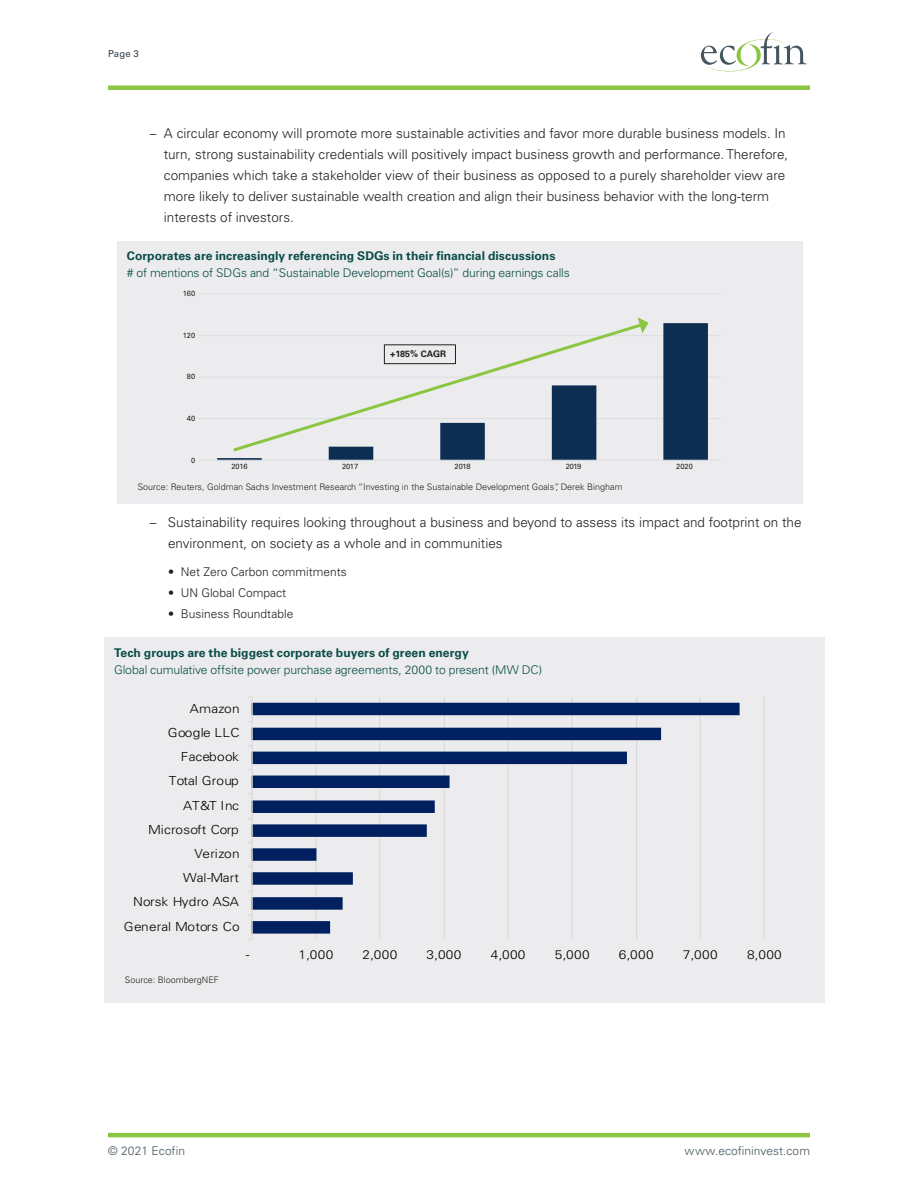
<style>
.page{position:relative;width:918px;height:1188px;background:#fff}
.page>*{position:absolute;margin:0;border:0;box-sizing:border-box;transform-origin:0 0}
.t1{font:300 13.5px/21px "Univers LT Std";color:#231f20}
.t2{font:300 12.45px "Univers LT Std";color:#000;scale:1.09 1}
.t3{font:300 12.45px "Univers LT Std";letter-spacing:.025em;color:#000;scale:1.09 1}
.SUB_1{font:300 12px "Univers LT Std";letter-spacing:-.01em;color:#0a4d47}
.SUB_1-2{font:700 12px "Univers LT Std";color:#0a4d47}
.t4{font:300 12px "Univers LT Std";color:#231f20}
.t5{font:300 12px "Univers LT Std";letter-spacing:.005em;color:#45555f}
.t6{font:9.6px "Univers LT Std";color:#313e48}
.t7{font:300 9px "Univers LT Std";color:#231f20}
.t8{font:700 9px "Univers LT Std";color:#231f20}
.t9{font:7.5px "Univers LT Std";color:#231f20}
</style>
<div class="page">
<div style="left:108px;top:85px;width:702px;height:5px;background:#8bc642"></div>
<hr style="left:108px;top:1133px;width:702px;height:4px;background:#8bc642">
<svg style="left:701px;top:32px;width:106px;height:40px"></svg>
<div style="left:105px;top:638px;width:720px;height:365px;background:#ececee"></div>
<hr style="left:315px;top:697px;width:1px;height:242px;background:#d9d9d9">
<hr style="left:379px;top:697px;width:1px;height:242px;background:#d9d9d9">
<hr style="left:444px;top:697px;width:1px;height:242px;background:#d9d9d9">
<hr style="left:508px;top:697px;width:1px;height:242px;background:#d9d9d9">
<hr style="left:571px;top:697px;width:1px;height:242px;background:#d9d9d9">
<hr style="left:636px;top:697px;width:1px;height:242px;background:#d9d9d9">
<hr style="left:700px;top:697px;width:1px;height:242px;background:#d9d9d9">
<hr style="left:763px;top:697px;width:2px;height:242px;background:#d9d9d9">
<svg style="left:253px;top:703px;width:487px;height:231px"></svg>
<hr style="left:252px;top:697px;width:1px;height:242px;background:#d9d9d9">
<div style="left:118px;top:241px;width:685px;height:262px;background:#ececee"></div>
<hr style="left:198px;top:418px;width:523px;height:1px;background:#dcdddf">
<hr style="left:198px;top:377px;width:523px;height:1px;background:#dcdddf">
<hr style="left:198px;top:335px;width:523px;height:1px;background:#dcdddf">
<hr style="left:198px;top:294px;width:523px;height:1px;background:#dcdddf">
<svg style="left:217px;top:323px;width:491px;height:137px"></svg>
<hr style="left:198px;top:460px;width:523px;height:1px;background:#dcdddf">
<svg style="left:230px;top:323px;width:416px;height:131px"></svg>
<svg style="left:638px;top:317px;width:10px;height:16px"></svg>
<p class="t6" style="left:108px;top:48px;width:32px">Page 3</p>
<p class="t1" style="left:164px;top:122px;width:626px;text-indent:-14px">– A circular economy will promote more sustainable activities and favor more durable business models. In turn, strong sustainability credentials will positively impact business growth and performance. Therefore, companies which take a stakeholder view of their business as opposed to a purely shareholder view are more likely to deliver sustainable wealth creation and align their business behavior with the long-term interests of investors.</p>
<p class="SUB_1-2" style="left:127px;top:249px;width:430px">Corporates are increasingly referencing SDGs in their financial discussions</p>
<p class="SUB_1" style="left:127px;top:266px;width:444px"># of mentions of SDGs and “Sustainable Development Goal(s)” during earnings calls</p>
<p class="t9" style="left:183px;top:289px;width:14px">160</p>
<p class="t9" style="left:183px;top:331px;width:14px">120</p>
<p class="t9" style="left:187px;top:371px;width:10px">80</p>
<p class="t9" style="left:187px;top:414px;width:10px">40</p>
<p class="t9" style="left:191px;top:456px;width:6px">0</p>
<p class="t8" style="left:390px;top:349px;width:57px">+185% CAGR</p>
<p class="t9" style="left:231px;top:462px;width:18px">2016</p>
<p class="t9" style="left:342px;top:462px;width:18px">2017</p>
<p class="t9" style="left:455px;top:462px;width:18px">2018</p>
<p class="t9" style="left:566px;top:462px;width:17px">2019</p>
<p class="t9" style="left:676px;top:462px;width:18px">2020</p>
<p class="t7" style="left:138px;top:481px;width:486px">Source: Reuters, Goldman Sachs Investment Research “Investing in the Sustainable Development Goals”, Derek Bingham</p>
<p class="t1" style="left:168px;top:512px;width:635px;text-indent:-18px">– Sustainability requires looking throughout a business and beyond to assess its impact and footprint on the environment, on society as a whole and in communities</p>
<p class="t4" style="left:168px;top:564px;width:180px">• Net Zero Carbon commitments</p>
<p class="t4" style="left:168px;top:585px;width:120px">• UN Global Compact</p>
<p class="t4" style="left:168px;top:606px;width:127px">• Business Roundtable</p>
<p class="SUB_1-2" style="left:114px;top:646px;width:356px">Tech groups are the biggest corporate buyers of green energy</p>
<p class="SUB_1" style="left:114px;top:663px;width:430px">Global cumulative offsite power purchase agreements, 2000 to present (MW DC)</p>
<p class="t2" style="left:190px;top:701px;width:47px">Amazon</p>
<p class="t3" style="left:168px;top:725px;width:67px">Google LLC</p>
<p class="t2" style="left:181px;top:749px;width:55px">Facebook</p>
<p class="t2" style="left:169px;top:773px;width:66px">Total Group</p>
<p class="t2" style="left:183px;top:798px;width:53px">AT&amp;T Inc</p>
<p class="t2" style="left:148px;top:822px;width:85px">Microsoft Corp</p>
<p class="t2" style="left:195px;top:846px;width:43px">Verizon</p>
<p class="t2" style="left:183px;top:870px;width:53px">Wal-Mart</p>
<p class="t2" style="left:133px;top:894px;width:99px">Norsk Hydro ASA</p>
<p class="t2" style="left:124px;top:919px;width:108px">General Motors Co</p>
<p class="t7" style="left:125px;top:974px;width:96px">Source: BloombergNEF</p>
<p class="t2" style="left:246px;top:947px;width:5px">-</p>
<p class="t2" style="left:298px;top:947px;width:33px">1,000</p>
<p class="t2" style="left:363px;top:947px;width:33px">2,000</p>
<p class="t2" style="left:427px;top:947px;width:33px">3,000</p>
<p class="t2" style="left:491px;top:947px;width:33px">4,000</p>
<p class="t2" style="left:555px;top:947px;width:33px">5,000</p>
<p class="t2" style="left:619px;top:947px;width:33px">6,000</p>
<p class="t2" style="left:683px;top:947px;width:33px">7,000</p>
<p class="t2" style="left:747px;top:947px;width:33px">8,000</p>
<p class="t5" style="left:108px;top:1144px;width:79px">© 2021 Ecofin</p>
<p class="t5" style="left:685px;top:1144px;width:127px">www.ecofininvest.com</p>
</div>
